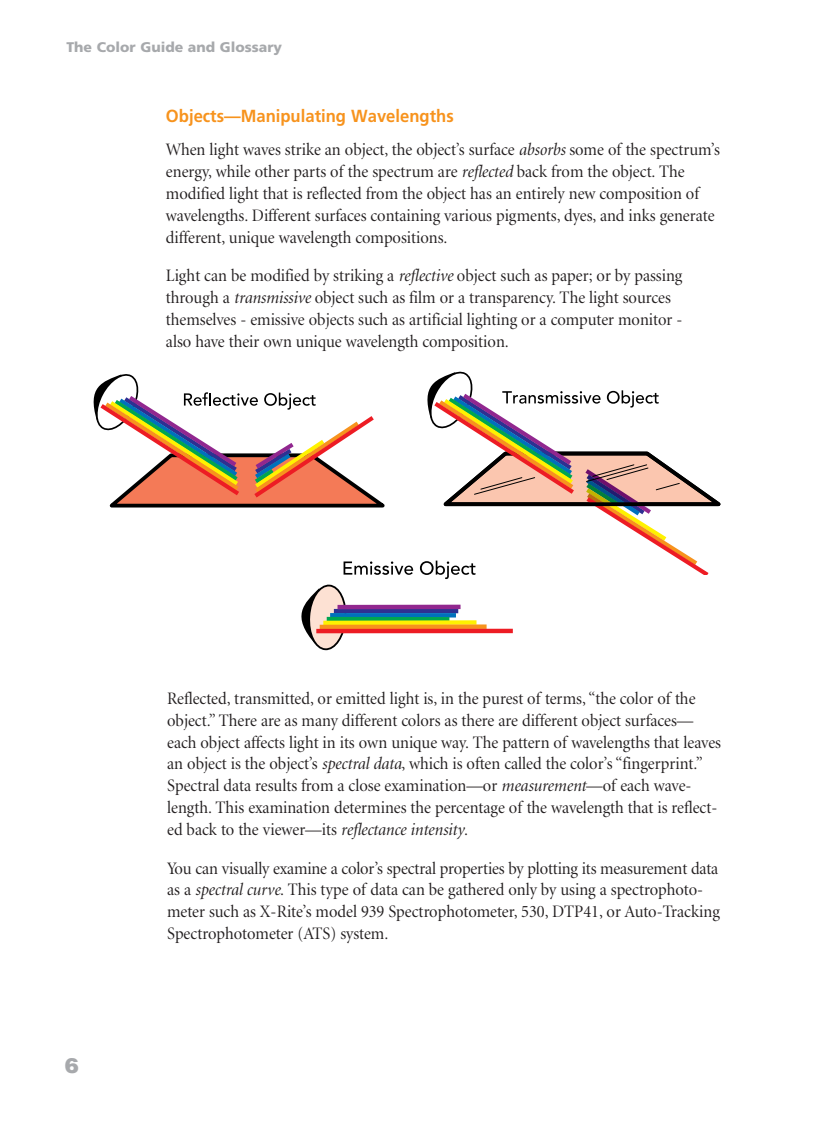
<style>
.page{position:relative;width:835px;height:1134px;background:#fff}
.page>*{position:absolute;margin:0;border:0;box-sizing:border-box;transform-origin:0 0}
.t1{font:900 21px "Helvetica";color:#a7a9ac}
.t2{font:17.5px/21.9px "Minion Display";color:#231f20;scale:.95 1}
.t3{font:700 17.5px "Frutiger LT Std";color:#f7931d;scale:.95 1}
.t4{font:900 14px "Frutiger LT Std";color:#a7a9ac}
.s1{font-style:italic}
</style>
<div class="page">
<svg style="left:93px;top:374px;width:292px;height:134px"></svg>
<svg style="left:343px;top:561px;width:70px;height:14px"></svg>
<svg style="left:420px;top:371px;width:301px;height:208px"></svg>
<svg style="left:301px;top:584px;width:47px;height:67px"></svg>
<svg style="left:334px;top:609px;width:124px;height:4px"></svg>
<div style="left:330px;top:613px;width:126px;height:5px;background:#0071bc"></div>
<hr style="left:327px;top:617px;width:122px;height:4px;background:#00a650">
<div style="left:323px;top:620px;width:153px;height:5px;background:#fff200"></div>
<div style="left:320px;top:624px;width:166px;height:5px;background:#f7931d"></div>
<hr style="left:316px;top:629px;width:197px;height:4px;background:#ed1c24">
<hr style="left:337px;top:605px;width:123px;height:4px;background:#91278f">
<p class="t4" style="left:66px;top:42px;width:217px">The Color Guide and Glossary</p>
<p class="t3" style="left:166px;top:109px;width:304px">Objects—Manipulating Wavelengths</p>
<p class="t2" style="left:166px;top:140px;width:584px">When light waves strike an object, the object’s surface <span class="s1">absorbs</span> some of the spectrum’s energy, while other parts of the spectrum are <span class="s1">reflected</span> back from the object. The modified light that is reflected from the object has an entirely new composition of wavelengths. Different surfaces containing various pigments, dyes, and inks generate different, unique wavelength compositions.</p>
<p class="t2" style="left:166px;top:266px;width:545px">Light can be modified by striking a <span class="s1">reflective</span> object such as paper; or by passing through a <span class="s1">transmissive</span> object such as film or a transparency. The light sources themselves - emissive objects such as artificial lighting or a computer monitor - also have their own unique wavelength composition.</p>
<p class="t1" style="left:65px;top:1058px;width:16px">6</p>
<p class="t2" style="left:167px;top:689px;width:584px">Reflected, transmitted, or emitted light is, in the purest of terms, “the color of the object.” There are as many different colors as there are different object surfaces— each object affects light in its own unique way. The pattern of wavelengths that leaves an object is the object’s <span class="s1">spectral data</span>, which is often called the color’s “fingerprint.” Spectral data results from a close examination—or <span class="s1">measurement</span>—of each wave&shy;length. This examination determines the percentage of the wavelength that is reflect&shy;ed back to the viewer—its <span class="s1">reflectance intensity</span>.</p>
<p class="t2" style="left:167px;top:858px;width:583px">You can visually examine a color’s spectral properties by plotting its measurement data as a <span class="s1">spectral curve</span>. This type of data can be gathered only by using a spectrophoto&shy;meter such as X-Rite’s model 939 Spectrophotometer, 530, DTP41, or Auto-Tracking Spectrophotometer (ATS) system.</p>
</div>
